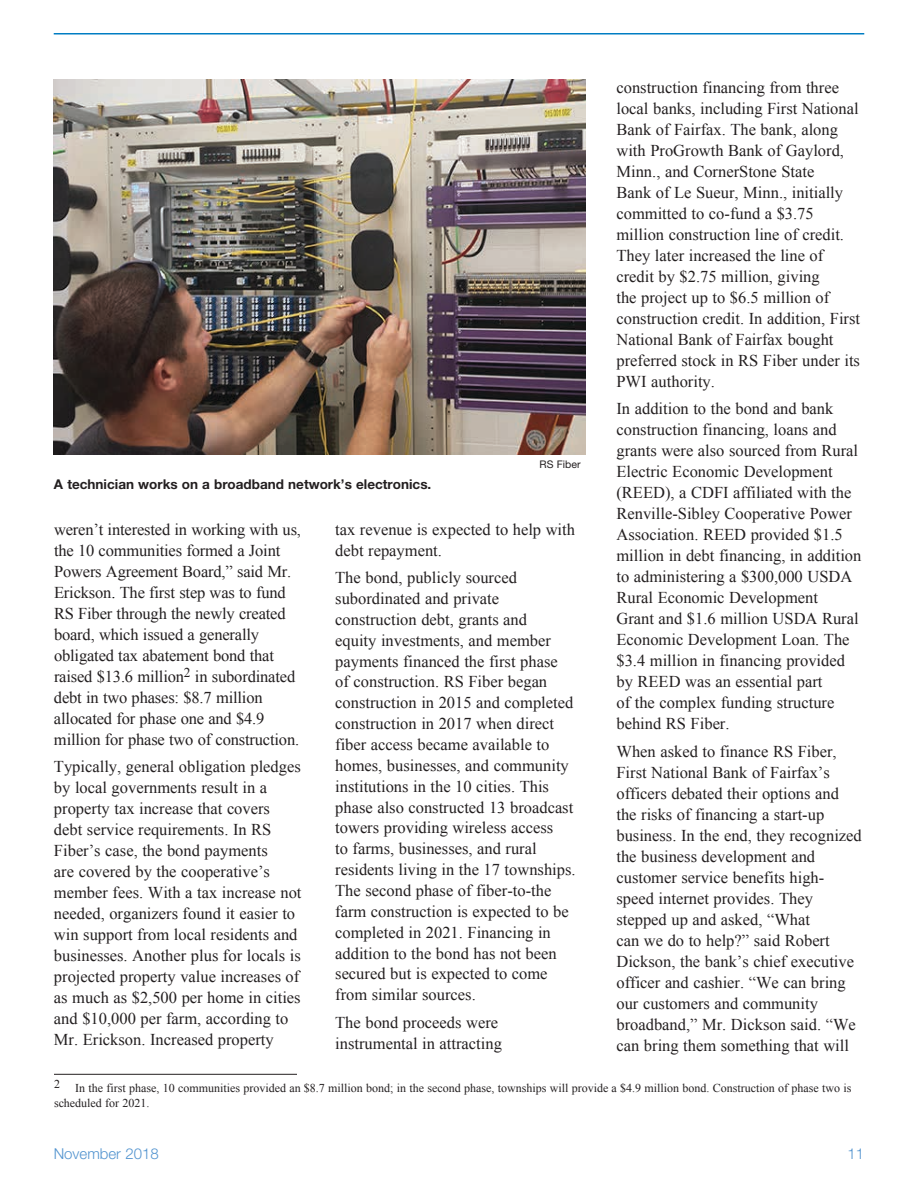
<style>
.page{position:relative;width:918px;height:1188px;background:#fff}
.page>*{position:absolute;margin:0;border:0;box-sizing:border-box;transform-origin:0 0}
.t1{font:16.5px/21px "Times New Roman";color:#231f20}
.t2{font:300 15px "Helvetica Neue LT Std";color:#5394cf}
.t3{font:700 13.5px "Helvetica Neue LT Std";color:#231f20}
.t4{font:12px/15px "Times New Roman";color:#231f20}
.t5{font:10.5px "Helvetica Neue LT Std";color:#231f20}
.s1{color:#020304}
</style>
<div class="page">
<hr style="left:54px;top:33px;width:810px;height:1px;background:#007dc3">
<hr style="left:54px;top:1074px;width:243px;height:1px;background:#231f20">
<img style="left:54px;top:80px;width:531px;height:375px">
<p class="t1" style="left:616px;top:76px;width:245px">construction financing from three local banks, including First National<br>Bank of Fairfax. The bank, along with ProGrowth Bank of Gaylord,<br>Minn., and CornerStone State<br>Bank of Le Sueur, Minn., initially committed to co-fund a $3.75 million construction line of credit.<br>They later increased the line of credit by $2.75 million, giving<br>the project up to $6.5 million of construction credit. In addition, First<br>National Bank of Fairfax bought preferred stock in RS Fiber under its<br>PWI authority.</p>
<p class="t1" style="left:616px;top:398px;width:246px">In addition to the bond and bank construction financing, loans and grants were also sourced from Rural<br>Electric Economic Development (REED), a CDFI affiliated with the<br>Renville-Sibley Cooperative Power<br>Association. REED provided $1.5 million in debt financing, in addition to administering a $300,000 USDA<br>Rural Economic Development<br>Grant and $1.6 million USDA Rural<br>Economic Development Loan. The $3.4 million in financing provided by REED was an essential part<br>of the complex funding structure behind RS Fiber.</p>
<p class="t1" style="left:616px;top:741px;width:247px">When asked to finance RS Fiber,<br>First National Bank of Fairfax’s officers debated their options and the risks of financing a start-up business. In the end, they recognized the business development and customer service benefits high&shy;speed internet provides. They stepped up and asked, “What<br>can we do to help?” said Robert<br>Dickson, the bank’s chief executive officer and cashier. “We can bring our customers and community broadband,” Mr. Dickson said. “We can bring them something that will</p>
<p class="t5" style="left:540px;top:458px;width:42px">RS Fiber</p>
<p class="t3" style="left:54px;top:475px;width:379px">A technician works on a broadband network’s electronics.</p>
<p class="t1" style="left:54px;top:518px;width:249px">weren’t interested in working with us, the 10 communities formed a Joint Powers Agreement Board,” said Mr.<br>Erickson<span class="s1">.</span> The first step was to fund RS Fiber through the newly created board, which issued a generally obligated tax abatement bond that raised $13.6 million<sup>2</sup> in subordinated debt in two phases: $8.7 million allocated for phase one and $4.9 million for phase two of construction.</p>
<p class="t1" style="left:54px;top:756px;width:249px">Typically, general obligation pledges by local governments result in a property tax increase that covers debt service requirements. In RS Fiber’s case, the bond payments<br>are covered by the cooperative’s member fees. With a tax increase not needed, organizers found it easier to win support from local residents and businesses. Another plus for locals is projected property value increases of as much as $2,500 per home in cities and $10,000 per farm, according to Mr. Erickson. Increased property</p>
<p class="t4" style="left:54px;top:1076px;width:7px">2</p>
<p class="t1" style="left:335px;top:518px;width:241px">tax revenue is expected to help with debt repayment.</p>
<p class="t1" style="left:335px;top:567px;width:242px">The bond, publicly sourced subordinated and private construction debt, grants and<br>equity investments, and member payments financed the first phase<br>of construction. RS Fiber began construction in 2015 and completed construction in 2017 when direct fiber access became available to homes, businesses, and community institutions in the 10 cities. This phase also constructed 13 broadcast towers providing wireless access<br>to farms, businesses, and rural residents living in the 17 townships.<br>The second phase of fiber-to-the farm construction is expected to be completed in 2021. Financing in addition to the bond has not been secured but is expected to come from similar sources.</p>
<p class="t1" style="left:335px;top:1012px;width:168px">The bond proceeds were instrumental in attracting</p>
<p class="t4" style="left:54px;top:1080px;width:799px;text-indent:21px">In the first phase, 10 communities provided an $8.7 million bond; in the second phase, townships will provide a $4.9 million bond. Construction of phase two is scheduled for 2021.</p>
<p class="t2" style="left:54px;top:1144px;width:107px">November 2018</p>
<p class="t2" style="left:848px;top:1144px;width:18px">11</p>
</div>
